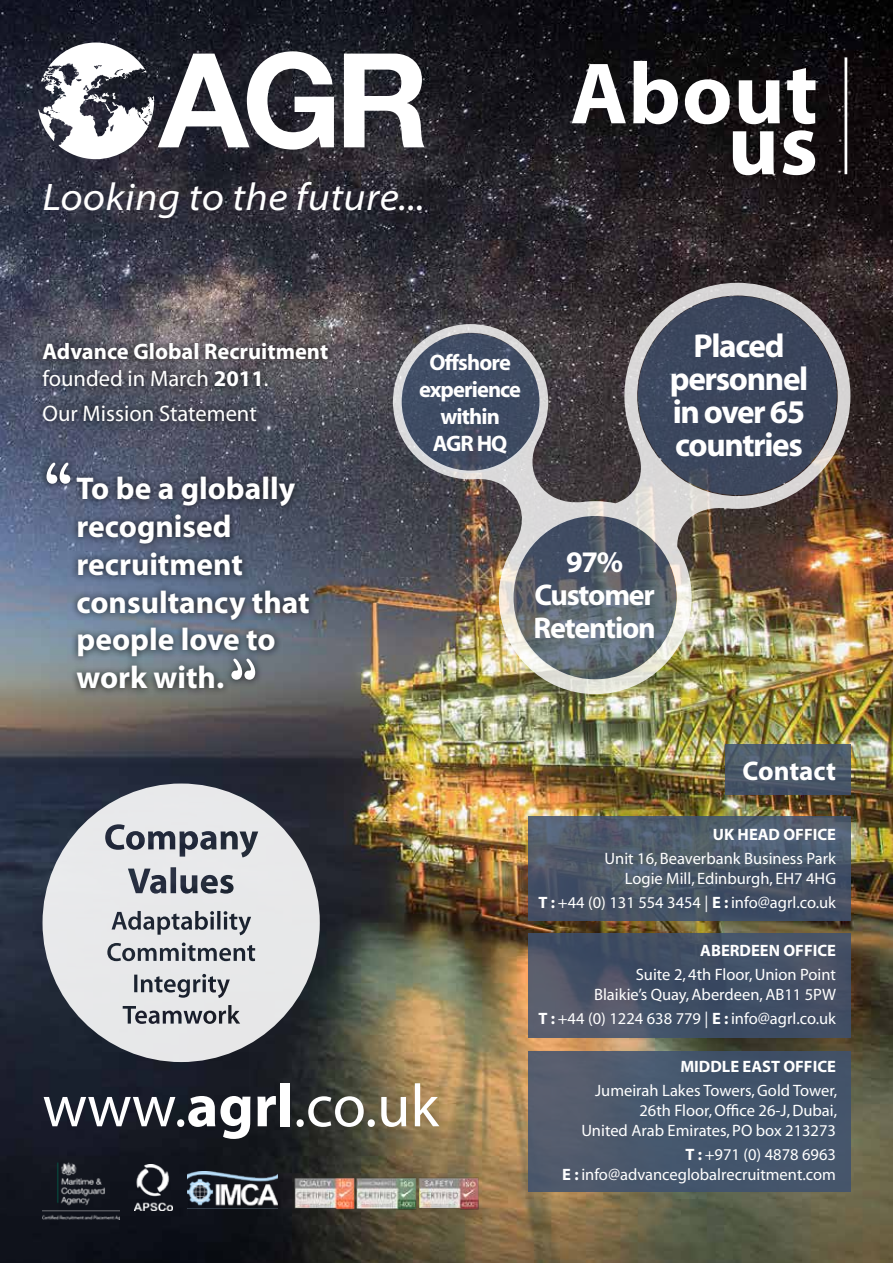
<style>
.page{position:relative;width:893px;height:1263px;background:#fff}
.page>*{position:absolute;margin:0;border:0;box-sizing:border-box;transform-origin:0 0}
.t1{font:700 87.9px "Myriad Pro";letter-spacing:.01em;color:#fff}
.t2{font:72px "American Typewriter";color:#fff}
.t3{font:60.6px "Myriad";color:#fff}
.t4{font:italic semi-expanded 38.7px "Myriad Pro";letter-spacing:.01em;color:#fff}
.t5{font:700 33.15px/33px "Myriad";letter-spacing:-.04em;color:#fff;text-align:center}
.t6{font:700 31.5px/37.8px "Myriad";color:#fff}
.t7{font:700 30px/33px "Myriad";letter-spacing:-.04em;color:#fff;text-align:center}
.t8{font:700 27px "Myriad";color:#fff}
.t9{font:700 22.5px/27px "Myriad";color:#fff}
.t10{font:700 22.5px/27px "Myriad";letter-spacing:-.035em;color:#fff;text-align:center}
.t11{font:22.5px "Myriad";color:#fff}
.t12{font:16.5px/19.8px "Myriad";color:#fff;text-align:right}
.t13{font:700 16.5px "Myriad";color:#fff}
.s1{font-weight:400}
.s2{font-weight:700}
</style>
<div class="page">
<img style="left:0;top:0;width:893px;height:1263px">
<hr style="left:844px;top:57px;width:3px;height:117px;background:#fff">
<img style="left:187px;top:1171px;width:91px;height:37px">
<img style="left:134px;top:1164px;width:39px;height:47px">
<img style="left:393px;top:283px;width:457px;height:411px">
<svg style="left:725px;top:744px;width:125px;height:50px;fill:#4b5867"></svg>
<svg style="left:528px;top:816px;width:322px;height:104px"></svg>
<div style="left:36px;top:336px;width:300px;height:360px;background:#000;opacity:.75"></div>
<div style="left:528px;top:1051px;width:322px;height:140px;background:linear-gradient(to right,#535d6e,#3e526a)"></div>
<svg style="left:528px;top:933px;width:322px;height:105px;fill:#435065"></svg>
<img style="left:43px;top:1163px;width:76px;height:57px">
<img style="left:293px;top:1170px;width:187px;height:45px">
<svg style="left:43px;top:783px;width:277px;height:279px;fill:#e7e8e9"></svg>
<svg style="left:344px;top:54px;width:81px;height:93px"></svg>
<svg style="left:38px;top:43px;width:296px;height:116px"></svg>
<svg style="left:231px;top:659px;width:24px;height:21px"></svg>
<h3 class="t4" style="left:43px;top:173px;width:384px">Looking to the future...</h3>
<h1 class="t1" style="left:570px;top:36px;width:249px">About</h1>
<h1 class="t1" style="left:728px;top:87px;width:92px">us</h1>
<h3 class="t9" style="left:43px;top:339px;width:287px">Advance Global Recruitment <span class="s1">founded in March</span> 2011<span class="s1">.</span></h3>
<h3 class="t11" style="left:43px;top:403px;width:216px">Our Mission Statement</h3>
<h2 class="t2" style="left:43px;top:434px;width:33px">“</h2>
<h3 class="t6" style="left:77px;top:471px;width:235px">To be a globally recognised recruitment consultancy that people love to work with.</h3>
<h3 class="t10" style="left:419px;top:349px;width:104px">Offshore experience within<br>AGR HQ</h3>
<h3 class="t5" style="left:670px;top:330px;width:140px">Placed personnel in over 65 countries</h3>
<h3 class="t7" style="left:534px;top:546px;width:124px">97%<br>Customer<br>Retention</h3>
<h3 class="t3" style="left:43px;top:1076px;width:398px">www.<span class="s2">agrl</span>.co.uk</h3>
<h3 class="t8" style="left:743px;top:756px;width:95px">Contact</h3>
<p class="t13" style="left:713px;top:826px;width:125px">UK HEAD OFFICE</p>
<p class="t12" style="left:605px;top:850px;width:233px">Unit 16, Beaverbank Business Park<br>Logie Mill, Edinburgh, EH7 4HG</p>
<p class="t12" style="left:538px;top:893px;width:299px"><span class="s2">T :</span> +44 (0) 131 554 3454 | <span class="s2">E :</span> info@agrl.co.uk</p>
<p class="t13" style="left:700px;top:942px;width:137px">ABERDEEN OFFICE</p>
<p class="t12" style="left:594px;top:966px;width:243px">Suite 2, 4th Floor, Union Point<br>Blaikie’s Quay, Aberdeen, AB11 5PW</p>
<p class="t12" style="left:538px;top:1009px;width:299px"><span class="s2">T :</span> +44 (0) 1224 638 779 | <span class="s2">E :</span> info@agrl.co.uk</p>
<p class="t13" style="left:680px;top:1058px;width:157px">MIDDLE EAST OFFICE</p>
<p class="t12" style="left:581px;top:1082px;width:257px">Jumeirah Lakes Towers, Gold Tower,<br>26th Floor, Office 26-J, Dubai,<br>United Arab Emirates, PO box 213273</p>
<p class="t12" style="left:562px;top:1145px;width:275px"><span class="s2">T :</span> +971 (0) 4878 6963<br><span class="s2">E :</span> info@advanceglobalrecruitment.com</p>
</div>
